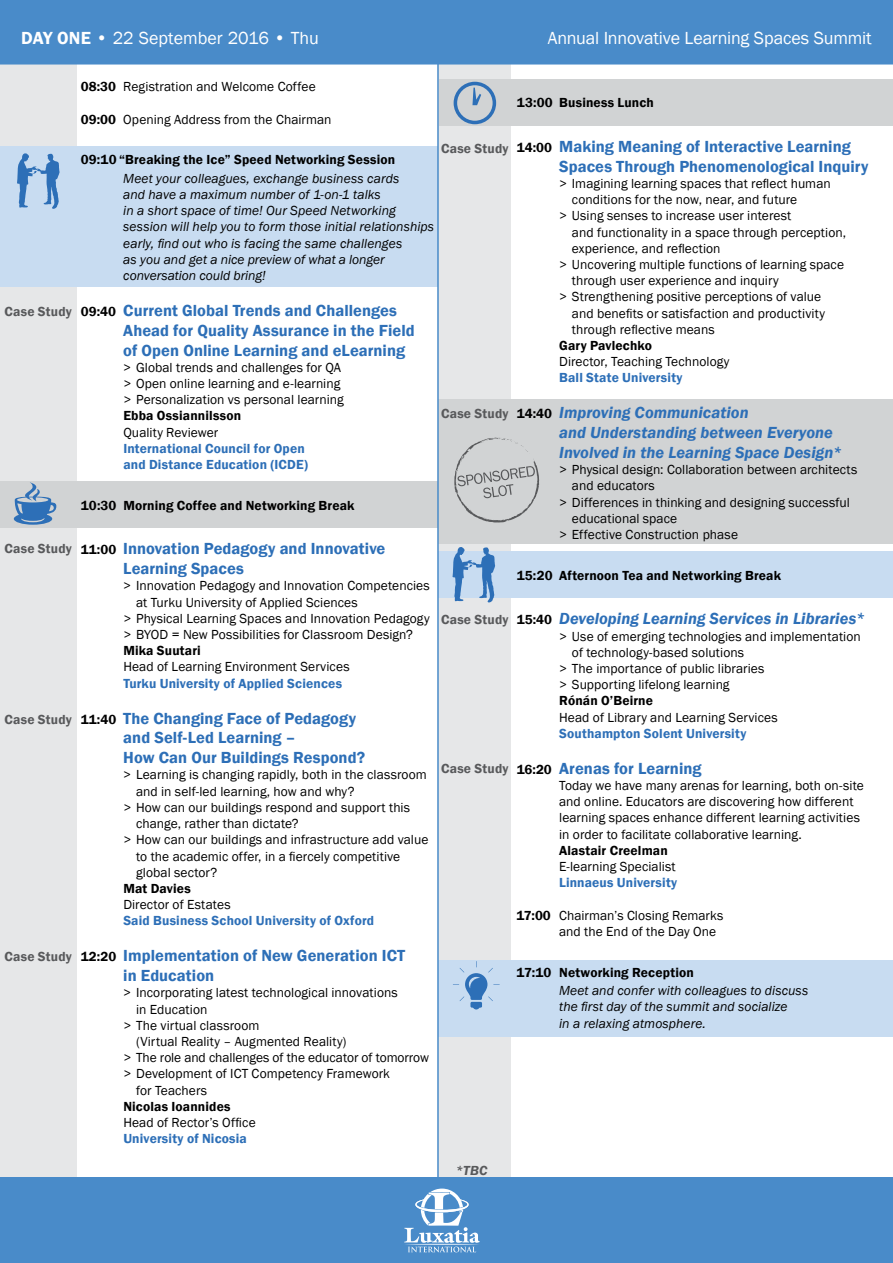
<style>
.page{position:relative;width:893px;height:1263px;background:#fff}
.page>*{position:absolute;margin:0;border:0;box-sizing:border-box;transform-origin:0 0}
.t1{font:18px "Franklin Gothic";letter-spacing:-.005em;color:#fff}
.t2{font:600 16.5px/19.8px "Franklin Gothic";color:#2d6fb7}
.t3{font:italic 600 16.5px/19.8px "Franklin Gothic";color:#2d6fb7}
.t4{font:13.5px/16.2px "Franklin Gothic";letter-spacing:.005em;color:#000}
.t5{font:italic 13.5px/16.2px "Franklin Gothic";letter-spacing:.005em;color:#000}
.t6{font:600 13.5px "Franklin Gothic";letter-spacing:.01em;color:#000}
.t7{font:600 13.5px/16.2px "Franklin Gothic";letter-spacing:.01em;color:#2d6fb7}
.t8{font:600 13.5px "Franklin Gothic";letter-spacing:.015em;color:#58595b}
.t9{font:italic 600 13.5px "Franklin Gothic";color:#58595b}
.s1{font-weight:600}
.s2{font-size:13.5px;color:#000}
.s3{font-style:normal;font-size:13.5px;color:#000}
</style>
<div class="page">
<div style="left:439px;top:64px;width:72px;height:1114px;background:#e6e7e8"></div>
<div style="left:0;top:64px;width:77px;height:1114px;background:#e6e7e8"></div>
<div style="left:439px;top:551px;width:454px;height:47px;background:#c8dcf1"></div>
<div style="left:439px;top:960px;width:454px;height:77px;background:#c8dcf1"></div>
<div style="left:439px;top:400px;width:454px;height:144px;background:#d1d3d4"></div>
<div style="left:0;top:481px;width:437px;height:47px;background:#d1d3d4"></div>
<div style="left:439px;top:80px;width:454px;height:46px;background:#d1d3d4"></div>
<div style="left:0;top:146px;width:437px;height:141px;background:#c8dcf1"></div>
<svg style="left:453px;top:961px;width:47px;height:48px"></svg>
<svg style="left:14px;top:482px;width:42px;height:43px"></svg>
<svg style="left:453px;top:547px;width:42px;height:56px"></svg>
<svg style="left:17px;top:153px;width:43px;height:56px"></svg>
<svg style="left:454px;top:82px;width:42px;height:42px"></svg>
<svg style="left:454px;top:438px;width:86px;height:85px"></svg>
<div style="left:0;top:0;width:893px;height:64px;background:#498bc9"></div>
<div style="left:0;top:1178px;width:893px;height:85px;background:#498bc9"></div>
<svg style="left:404px;top:1188px;width:76px;height:64px"></svg>
<hr style="left:0;top:64px;width:893px;height:1px;background:#498bc9">
<hr style="left:437px;top:64px;width:2px;height:1114px;background:#498bc9">
<h1 class="t1" style="left:21px;top:27px;width:299px"><span class="s1">DAY ONE</span> • 22 September 2016 • Thu</h1>
<h1 class="t1" style="left:548px;top:27px;width:326px">Annual Innovative Learning Spaces Summit</h1>
<p class="t8" style="left:5px;top:303px;width:69px">Case Study</p>
<p class="t8" style="left:5px;top:540px;width:69px">Case Study</p>
<p class="t8" style="left:5px;top:711px;width:69px">Case Study</p>
<p class="t8" style="left:5px;top:948px;width:69px">Case Study</p>
<p class="t4" style="left:81px;top:79px;width:236px"><span class="s1">08:30</span> Registration and Welcome Coffee</p>
<p class="t4" style="left:81px;top:111px;width:252px"><span class="s1">09:00</span> Opening Address from the Chairman</p>
<p class="t6" style="left:81px;top:152px;width:316px">09:10 “Breaking the Ice” Speed Networking Session</p>
<p class="t5" style="left:123px;top:170px;width:312px">Meet your colleagues, exchange business cards<br>and have a maximum number of 1-on-1 talks<br>in a short space of time! Our Speed Networking session will help you to form those initial relationships early, find out who is facing the same challenges<br>as you and get a nice preview of what a longer conversation could bring!</p>
<p class="t2" style="left:123px;top:301px;width:293px;text-indent:-43px"><span class="s2">09:40</span> Current Global Trends and Challenges<br>Ahead for Quality Assurance in the Field of Open Online Learning and eLearning</p>
<p class="t4" style="left:123px;top:359px;width:222px">&gt; Global trends and challenges for QA &gt; Open online learning and e-learning &gt; Personalization vs personal learning</p>
<p class="t6" style="left:123px;top:408px;width:119px">Ebba Ossiannilsson</p>
<p class="t4" style="left:123px;top:424px;width:96px">Quality Reviewer</p>
<p class="t7" style="left:123px;top:440px;width:186px">International Council for Open and Distance Education (ICDE)</p>
<p class="t6" style="left:81px;top:497px;width:275px">10:30 Morning Coffee and Networking Break</p>
<p class="t2" style="left:123px;top:539px;width:264px;text-indent:-42px"><span class="s2">11:00</span> Innovation Pedagogy and Innovative<br>Learning Spaces</p>
<p class="t4" style="left:123px;top:578px;width:308px">&gt; Innovation Pedagogy and Innovation Competencies</p>
<p class="t4" style="left:136px;top:594px;width:223px">at Turku University of Applied Sciences</p>
<p class="t4" style="left:123px;top:610px;width:308px">&gt; Physical Learning Spaces and Innovation Pedagogy</p>
<p class="t4" style="left:123px;top:627px;width:291px">&gt; BYOD = New Possibilities for Classroom Design?</p>
<p class="t6" style="left:123px;top:642px;width:79px">Mika Suutari</p>
<p class="t4" style="left:123px;top:659px;width:228px">Head of Learning Environment Services</p>
<p class="t7" style="left:123px;top:675px;width:220px">Turku University of Applied Sciences</p>
<p class="t2" style="left:123px;top:708px;width:243px;text-indent:-42px"><span class="s2">11:40</span> The Changing Face of Pedagogy and Self-Led Learning –<br>How Can Our Buildings Respond?</p>
<p class="t4" style="left:123px;top:767px;width:305px">&gt; Learning is changing rapidly, both in the classroom</p>
<p class="t4" style="left:136px;top:783px;width:220px">and in self-led learning, how and why?</p>
<p class="t4" style="left:123px;top:799px;width:288px">&gt; How can our buildings respond and support this</p>
<p class="t4" style="left:136px;top:816px;width:164px">change, rather than dictate?</p>
<p class="t4" style="left:123px;top:832px;width:307px">&gt; How can our buildings and infrastructure add value</p>
<p class="t4" style="left:136px;top:848px;width:266px">to the academic offer, in a fiercely competitive</p>
<p class="t4" style="left:136px;top:864px;width:83px">global sector?</p>
<p class="t6" style="left:123px;top:880px;width:69px">Mat Davies</p>
<p class="t4" style="left:123px;top:897px;width:109px">Director of Estates</p>
<p class="t7" style="left:123px;top:913px;width:252px">Said Business School University of Oxford</p>
<p class="t2" style="left:123px;top:946px;width:284px;text-indent:-42px"><span class="s2">12:20</span> Implementation of New Generation ICT in Education</p>
<p class="t4" style="left:123px;top:985px;width:276px">&gt; Incorporating latest technological innovations</p>
<p class="t4" style="left:136px;top:1001px;width:73px">in Education</p>
<p class="t4" style="left:123px;top:1017px;width:138px">&gt; The virtual classroom</p>
<p class="t4" style="left:136px;top:1033px;width:212px">(Virtual Reality – Augmented Reality)</p>
<p class="t4" style="left:123px;top:1050px;width:307px">&gt; The role and challenges of the educator of tomorrow</p>
<p class="t4" style="left:123px;top:1066px;width:268px">&gt; Development of ICT Competency Framework</p>
<p class="t4" style="left:136px;top:1082px;width:72px">for Teachers</p>
<p class="t6" style="left:123px;top:1098px;width:109px">Nicolas Ioannides</p>
<p class="t4" style="left:123px;top:1114px;width:134px">Head of Rector’s Office</p>
<p class="t7" style="left:123px;top:1131px;width:125px">University of Nicosia</p>
<p class="t8" style="left:441px;top:140px;width:69px">Case Study</p>
<p class="t8" style="left:441px;top:405px;width:69px">Case Study</p>
<p class="t8" style="left:441px;top:611px;width:69px">Case Study</p>
<p class="t8" style="left:441px;top:760px;width:69px">Case Study</p>
<p class="t9" style="left:455px;top:1161px;width:33px">*TBC</p>
<p class="t6" style="left:517px;top:95px;width:139px">13:00 Business Lunch</p>
<p class="t2" style="left:559px;top:137px;width:311px;text-indent:-42px"><span class="s2">14:00</span> Making Meaning of Interactive Learning<br>Spaces Through Phenomenological Inquiry</p>
<p class="t4" style="left:559px;top:176px;width:273px">&gt; Imagining learning spaces that reflect human</p>
<p class="t4" style="left:572px;top:192px;width:227px">conditions for the now, near, and future</p>
<p class="t4" style="left:559px;top:208px;width:234px">&gt; Using senses to increase user interest</p>
<p class="t4" style="left:572px;top:224px;width:276px">and functionality in a space through perception,</p>
<p class="t4" style="left:572px;top:240px;width:150px">experience, and reflection</p>
<p class="t4" style="left:559px;top:257px;width:286px">&gt; Uncovering multiple functions of learning space</p>
<p class="t4" style="left:572px;top:273px;width:208px">through user experience and inquiry</p>
<p class="t4" style="left:559px;top:289px;width:264px">&gt; Strengthening positive perceptions of value</p>
<p class="t4" style="left:572px;top:305px;width:254px">and benefits or satisfaction and productivity</p>
<p class="t4" style="left:572px;top:321px;width:144px">through reflective means</p>
<p class="t6" style="left:559px;top:337px;width:94px">Gary Pavlechko</p>
<p class="t4" style="left:559px;top:354px;width:172px">Director, Teaching Technology</p>
<p class="t7" style="left:559px;top:370px;width:125px">Ball State University</p>
<p class="t3" style="left:559px;top:403px;width:284px;text-indent:-42px"><span class="s3">14:40</span> Improving Communication<br>and Understanding between Everyone<br>Involved in the Learning Space Design*</p>
<p class="t4" style="left:559px;top:462px;width:300px">&gt; Physical design: Collaboration between architects</p>
<p class="t4" style="left:572px;top:478px;width:84px">and educators</p>
<p class="t4" style="left:559px;top:494px;width:292px">&gt; Differences in thinking and designing successful</p>
<p class="t4" style="left:572px;top:510px;width:107px">educational space</p>
<p class="t4" style="left:559px;top:527px;width:180px">&gt; Effective Construction phase</p>
<p class="t6" style="left:517px;top:567px;width:266px">15:20 Afternoon Tea and Networking Break</p>
<p class="t3" style="left:517px;top:609px;width:350px"><span class="s3">15:40</span> Developing Learning Services in Libraries*</p>
<p class="t4" style="left:559px;top:628px;width:303px">&gt; Use of emerging technologies and implementation</p>
<p class="t4" style="left:572px;top:644px;width:174px">of technology-based solutions</p>
<p class="t4" style="left:559px;top:661px;width:207px">&gt; The importance of public libraries</p>
<p class="t4" style="left:559px;top:677px;width:172px">&gt; Supporting lifelong learning</p>
<p class="t6" style="left:559px;top:693px;width:95px">Rónán O’Beirne</p>
<p class="t4" style="left:559px;top:709px;width:220px">Head of Library and Learning Services</p>
<p class="t7" style="left:559px;top:725px;width:189px">Southampton Solent University</p>
<p class="t2" style="left:517px;top:759px;width:186px"><span class="s2">16:20</span> Arenas for Learning</p>
<p class="t4" style="left:559px;top:778px;width:306px">Today we have many arenas for learning, both on-site and online. Educators are discovering how different learning spaces enhance different learning activities in order to facilitate collaborative learning.</p>
<p class="t6" style="left:559px;top:842px;width:110px">Alastair Creelman</p>
<p class="t4" style="left:559px;top:859px;width:118px">E-learning Specialist</p>
<p class="t7" style="left:559px;top:875px;width:120px">Linnaeus University</p>
<p class="t4" style="left:559px;top:907px;width:166px;text-indent:-43px"><span class="s1">17:00</span> Chairman’s Closing Remarks and the End of the Day One</p>
<p class="t6" style="left:517px;top:964px;width:179px">17:10 Networking Reception</p>
<p class="t5" style="left:559px;top:983px;width:251px">Meet and confer with colleagues to discuss the first day of the summit and socialize<br>in a relaxing atmosphere.</p>
</div>
